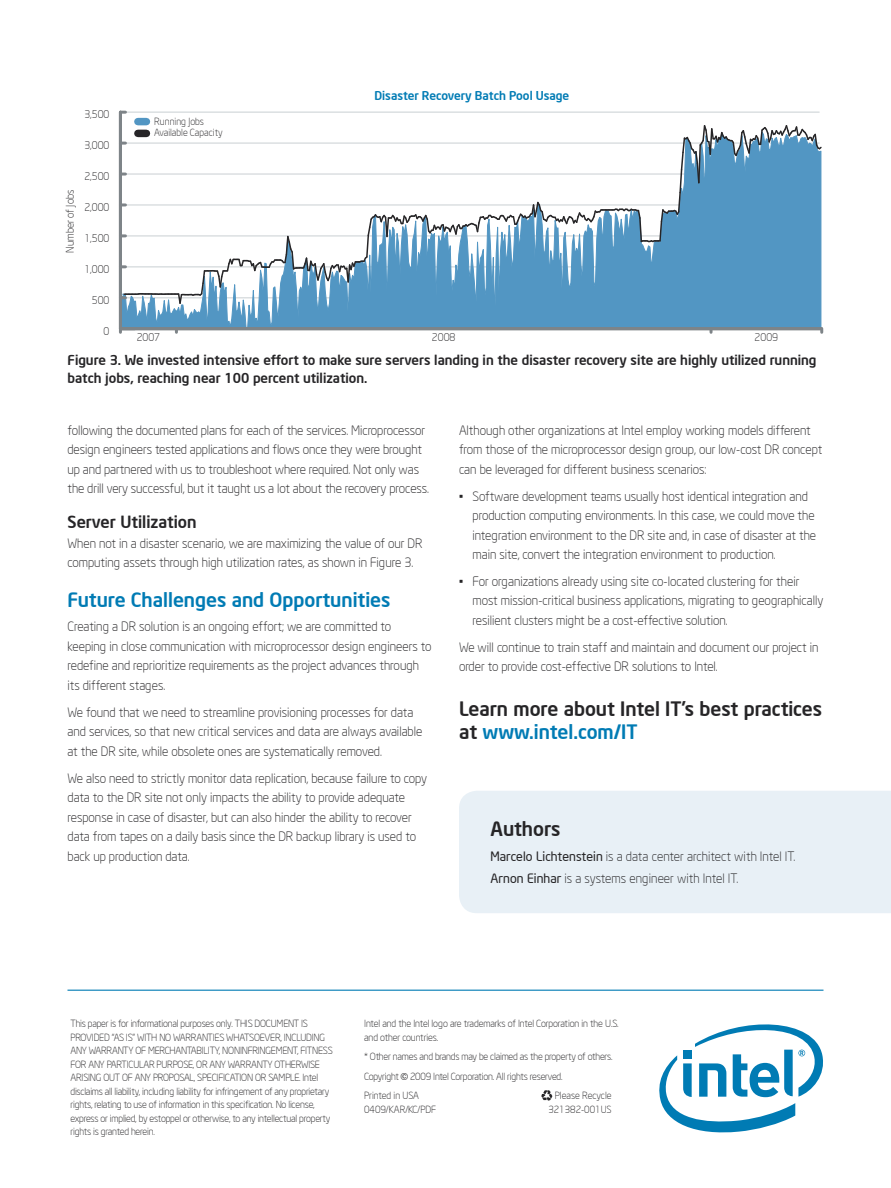
<style>
.page{position:relative;width:891px;height:1188px;background:#fff}
.page>*{position:absolute;margin:0;border:0;box-sizing:border-box;transform-origin:0 0}
.t1{font:500 19.5px/22.5px "Neo Sans Intel";color:#262527}
.t2{font:500 19.5px "Neo Sans Intel";color:#007bb4}
.t3{font:500 16.5px "Neo Sans Intel";color:#262527}
.t4{font:500 13.5px/18px "Neo Sans Intel";color:#262527}
.t5{font:300 12.75px/19.5px "Neo Sans Intel";color:#262527}
.t6{font:500 12px "Neo Sans Intel";color:#007bb4}
.t7{font:300 10.5px "Neo Sans Intel";color:#262527}
.t8{font:300 9.75px/13.5px "Neo Sans Intel";letter-spacing:-.02em;color:#262527}
.t9{font:300 9.75px/11.9px "Neo Sans Intel";color:#262527}
.s1{color:#007bb4}
.s2{font-weight:400}
.s3{font-family:"Helvetica";font-weight:400}
</style>
<div class="page">
<svg style="left:541px;top:1090px;width:11px;height:11px"></svg>
<hr style="left:68px;top:990px;width:756px;height:1px;background:#007bb4">
<svg style="left:659px;top:1024px;width:164px;height:109px"></svg>
<div style="left:459px;top:791px;width:432px;height:122px;background:#e8f0f6"></div>
<hr style="left:124px;top:111px;width:695px;height:2px;background:#dbdfe1">
<svg style="left:120px;top:305px;width:702px;height:29px;background:#70a7cc"></svg>
<svg style="left:122px;top:124px;width:700px;height:181px"></svg>
<hr style="left:120px;top:327px;width:702px;height:3px;background:#7e8488">
<hr style="left:119px;top:112px;width:3px;height:217px;background:#7e8488">
<div style="left:138px;top:118px;width:8px;height:7px;background:#5296c3"></div>
<div style="left:138px;top:130px;width:8px;height:7px;background:#262527"></div>
<p class="t7" style="left:63px;top:253px;width:65px;rotate:-90deg">Number of Jobs</p>
<p class="t7" style="left:84px;top:107px;width:27px">3,500</p>
<p class="t7" style="left:84px;top:138px;width:27px">3,000</p>
<p class="t7" style="left:84px;top:169px;width:27px">2,500</p>
<p class="t7" style="left:84px;top:200px;width:27px">2,000</p>
<p class="t7" style="left:84px;top:231px;width:27px">1,500</p>
<p class="t7" style="left:84px;top:262px;width:27px">1,000</p>
<p class="t7" style="left:92px;top:293px;width:19px">500</p>
<p class="t7" style="left:104px;top:324px;width:7px">0</p>
<p class="t9" style="left:154px;top:115px;width:70px">Running Jobs<br>Available Capacity</p>
<p class="t6" style="left:375px;top:88px;width:196px">Disaster Recovery Batch Pool Usage</p>
<p class="t7" style="left:137px;top:330px;width:25px">2007</p>
<p class="t7" style="left:432px;top:331px;width:25px">2008</p>
<p class="t7" style="left:755px;top:331px;width:25px">2009</p>
<p class="t4" style="left:68px;top:351px;width:751px">Figure 3. We invested intensive effort to make sure servers landing in the disaster recovery site are highly utilized running batch jobs, reaching near 100 percent utilization.</p>
<p class="t5" style="left:68px;top:420px;width:363px">following the documented plans for each of the services. Microprocessor design engineers tested applications and flows once they were brought up and partnered with us to troubleshoot where required. Not only was the drill very successful, but it taught us a lot about the recovery process.</p>
<p class="t3" style="left:68px;top:511px;width:131px">Server Utilization</p>
<p class="t5" style="left:68px;top:533px;width:356px">When not in a disaster scenario, we are maximizing the value of our DR computing assets through high utilization rates, as shown in Figure 3.</p>
<h1 class="t2" style="left:68px;top:586px;width:324px">Future Challenges and Opportunities</h1>
<p class="t5" style="left:68px;top:617px;width:365px">Creating a DR solution is an ongoing effort; we are committed to keeping in close communication with microprocessor design engineers to redefine and reprioritize requirements as the project advances through its different stages.</p>
<p class="t5" style="left:68px;top:702px;width:356px">We found that we need to streamline provisioning processes for data and services, so that new critical services and data are always available at the DR site, while obsolete ones are systematically removed.</p>
<p class="t5" style="left:68px;top:768px;width:361px">We also need to strictly monitor data replication, because failure to copy data to the DR site not only impacts the ability to provide adequate response in case of disaster, but can also hinder the ability to recover data from tapes on a daily basis since the DR backup library is used to back up production data.</p>
<p class="t5" style="left:459px;top:420px;width:365px">Although other organizations at Intel employ working models different from those of the microprocessor design group, our low-cost DR concept can be leveraged for different business scenarios:</p>
<p class="t5" style="left:472px;top:486px;width:345px">Software development teams usually host identical integration and production computing environments. In this case, we could move the integration environment to the DR site and, in case of disaster at the main site, convert the integration environment to production.</p>
<p class="t5" style="left:472px;top:571px;width:353px">For organizations already using site co-located clustering for their most mission-critical business applications, migrating to geographically resilient clusters might be a cost-effective solution.</p>
<p class="t5" style="left:459px;top:637px;width:361px">We will continue to train staff and maintain and document our project in order to provide cost-effective DR solutions to Intel.</p>
<h1 class="t1" style="left:459px;top:697px;width:365px">Learn more about Intel IT’s best practices at <span class="s1">www.intel.com/IT</span></h1>
<p class="t5" style="left:459px;top:486px;width:7px">•</p>
<p class="t5" style="left:459px;top:571px;width:7px">•</p>
<h1 class="t1" style="left:490px;top:817px;width:72px">Authors</h1>
<p class="t5" style="left:490px;top:844px;width:306px;line-height:22.6px"><span class="s2">Marcelo Lichtenstein</span> is a data center architect with Intel IT.<br><span class="s2">Arnon Einhar</span> is a systems engineer with Intel IT.</p>
<p class="t8" style="left:70px;top:1017px;width:264px">This paper is for informational purposes only. THIS DOCUMENT IS PROVIDED “AS IS” WITH NO WARRANTIES WHATSOEVER, INCLUDING ANY WARRANTY OF MERCHANTABILITY, NONINFRINGEMENT, FITNESS FOR ANY PARTICULAR PURPOSE, OR ANY WARRANTY OTHERWISE ARISING OUT OF ANY PROPOSAL, SPECIFICATION OR SAMPLE. Intel disclaims all liability, including liability for infringement of any proprietary rights, relating to use of information in this specification. No license, express or implied, by estoppel or otherwise, to any intellectual property rights is granted herein.</p>
<p class="t8" style="left:364px;top:1017px;width:256px">Intel and the Intel logo are trademarks of Intel Corporation in the U.S. and other countries.</p>
<p class="t8" style="left:364px;top:1047px;width:250px;line-height:19.5px">* Other names and brands may be claimed as the property of others.<br>Copyright <span class="s3">©</span> 2009 Intel Corporation. All rights reserved.<br>Printed in USA</p>
<p class="t9" style="left:555px;top:1089px;width:58px">Please Recycle</p>
<p class="t9" style="left:364px;top:1103px;width:74px">0409/KAR/KC/PDF</p>
<p class="t9" style="left:548px;top:1103px;width:65px">321382-001US</p>
</div>
